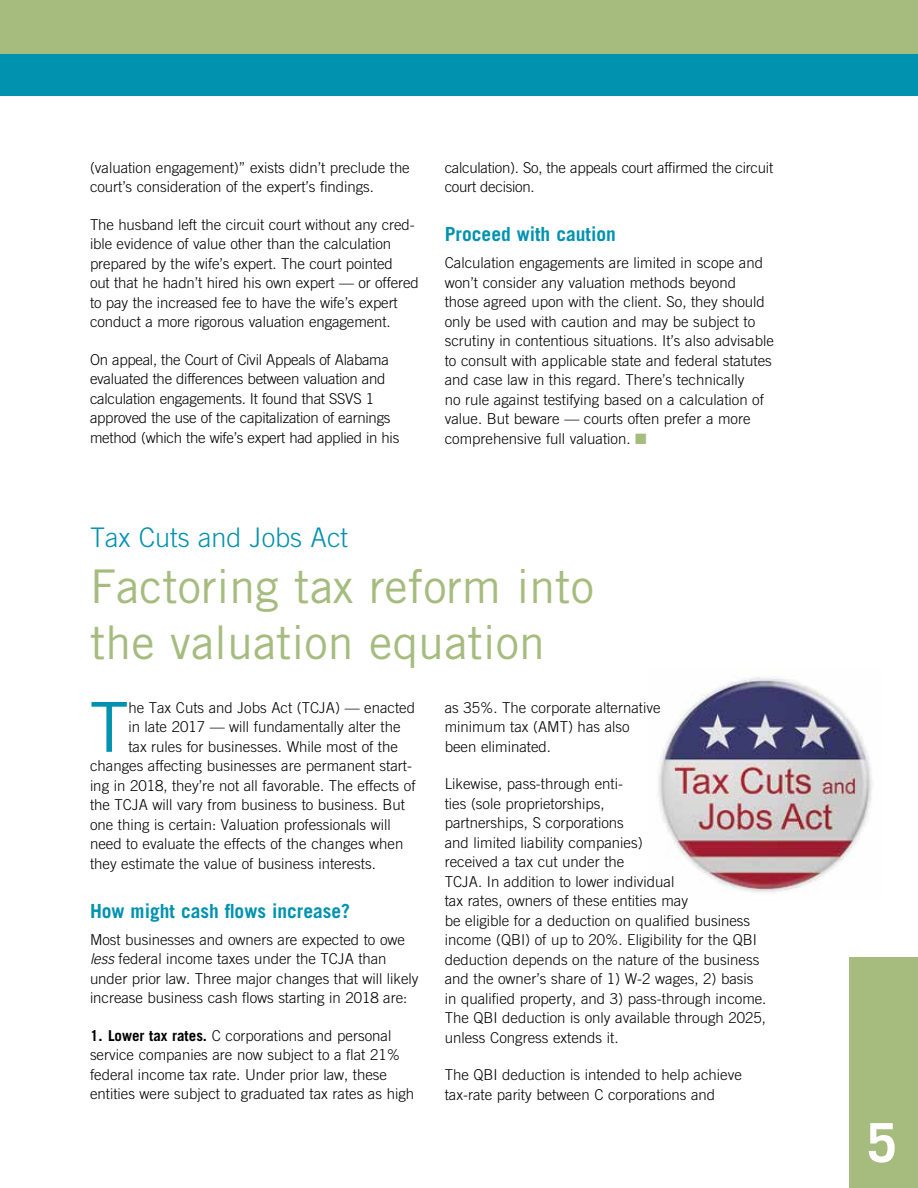
<style>
.page{position:relative;width:918px;height:1188px;background:#fff}
.page>*{position:absolute;margin:0;border:0;box-sizing:border-box;transform-origin:0 0}
.t1{font:69px "Trade Gothic LT Std";color:#0092af}
.t2{font:700 54px "Trade Gothic LT Std";color:#fff}
.t3{font:46.5px/55.8px "Trade Gothic LT Std";color:#a6bc7f}
.t4{font:300 27px "Trade Gothic LT Std";color:#0092af}
.t5{font:700 19.5px "Trade Gothic LT Std";color:#0092af}
.t6{font:300 15px/19.5px "Trade Gothic LT Std";color:#000}
.t7{font:300 15px/19.5px "Trade Gothic LT Std";letter-spacing:-.02em;color:#000}
.s1{color:#a6bc7f}
.s2{font-style:italic}
.s3{font-weight:700}
</style>
<div class="page">
<img style="left:658px;top:677px;width:214px;height:216px">
<div style="left:849px;top:958px;width:69px;height:230px;background:#a6bc7f"></div>
<div style="left:0;top:0;width:918px;height:56px;background:#a6bc7f"></div>
<div style="left:0;top:54px;width:918px;height:41px;background:#0092af"></div>
<p class="t6" style="left:90px;top:158px;width:321px">(valuation engagement)” exists didn’t preclude the court’s consideration of the expert’s findings.</p>
<p class="t6" style="left:90px;top:215px;width:330px">The husband left the circuit court without any cred&shy;ible evidence of value other than the calculation prepared by the wife’s expert. The court pointed<br>out that he hadn’t hired his own expert — or offered to pay the increased fee to have the wife’s expert conduct a more rigorous valuation engagement.</p>
<p class="t7" style="left:90px;top:350px;width:311px">On appeal, the Court of Civil Appeals of Alabama evaluated the differences between valuation and calculation engagements. It found that SSVS 1 approved the use of the capitalization of earnings method (which the wife’s expert had applied in his</p>
<p class="t7" style="left:445px;top:158px;width:330px">calculation). So, the appeals court affirmed the circuit court decision.</p>
<h3 class="t5" style="left:445px;top:222px;width:173px">Proceed with caution</h3>
<p class="t6" style="left:445px;top:253px;width:331px">Calculation engagements are limited in scope and won’t consider any valuation methods beyond those agreed upon with the client. So, they should only be used with caution and may be subject to scrutiny in contentious situations. It’s also advisable to consult with applicable state and federal statutes and case law in this regard. There’s technically<br>no rule against testifying based on a calculation of value. But beware — courts often prefer a more comprehensive full valuation. <span class="s1">■</span></p>
<h3 class="t4" style="left:90px;top:522px;width:260px">Tax Cuts and Jobs Act</h3>
<h3 class="t3" style="left:90px;top:558px;width:505px">Factoring tax reform into the valuation equation</h3>
<h1 class="t1" style="left:90px;top:686px;width:40px">T</h1>
<p class="t6" style="left:128px;top:698px;width:288px">he Tax Cuts and Jobs Act (TCJA) — enacted</p>
<p class="t6" style="left:128px;top:717px;width:274px">in late 2017 — will fundamentally alter the</p>
<p class="t6" style="left:128px;top:737px;width:271px">tax rules for businesses. While most of the</p>
<p class="t6" style="left:90px;top:756px;width:324px">changes affecting businesses are permanent start-</p>
<p class="t6" style="left:90px;top:776px;width:327px">ing in 2018, they’re not all favorable. The effects of</p>
<p class="t6" style="left:90px;top:795px;width:317px">the TCJA will vary from business to business. But</p>
<p class="t6" style="left:90px;top:815px;width:302px">one thing is certain: Valuation professionals will</p>
<p class="t6" style="left:90px;top:834px;width:315px">need to evaluate the effects of the changes when</p>
<p class="t6" style="left:90px;top:854px;width:287px">they estimate the value of business interests.</p>
<h3 class="t5" style="left:90px;top:899px;width:262px">How might cash flows increase?</h3>
<p class="t6" style="left:90px;top:929px;width:330px">Most businesses and owners are expected to owe <span class="s2">less</span> federal income taxes under the TCJA than under prior law. Three major changes that will likely increase business cash flows starting in 2018 are:</p>
<p class="t6" style="left:90px;top:1025px;width:326px"><span class="s3">1. Lower tax rates.</span> C corporations and personal service companies are now subject to a flat 21% federal income tax rate. Under prior law, these entities were subject to graduated tax rates as high</p>
<p class="t6" style="left:445px;top:698px;width:217px">as 35%. The corporate alternative minimum tax (AMT) has also been eliminated.</p>
<p class="t6" style="left:445px;top:774px;width:323px">Likewise, pass-through enti-<br>ties (sole proprietorships,<br>partnerships, S corporations<br>and limited liability companies)<br>received a tax cut under the<br>TCJA. In addition to lower individual<br>tax rates, owners of these entities may<br>be eligible for a deduction on qualified business income (QBI) of up to 20%. Eligibility for the QBI deduction depends on the nature of the business and the owner’s share of 1) W-2 wages, 2) basis in qualified property, and 3) pass-through income.<br>The QBI deduction is only available through 2025, unless Congress extends it.</p>
<p class="t6" style="left:445px;top:1065px;width:299px">The QBI deduction is intended to help achieve tax-rate parity between C corporations and</p>
<h2 class="t2" style="left:867px;top:1110px;width:32px">5</h2>
</div>
